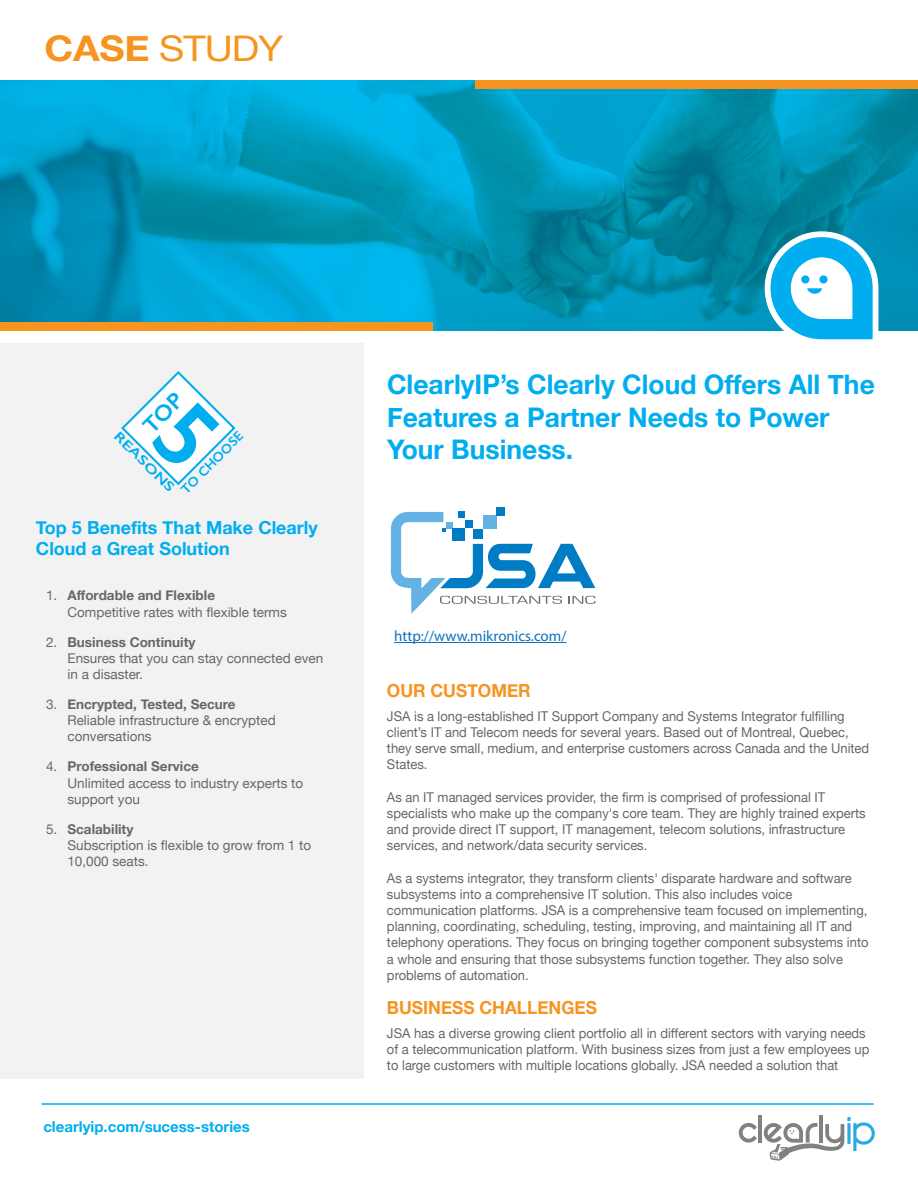
<style>
.page{position:relative;width:918px;height:1188px;background:#fff}
.page>*{position:absolute;margin:0;border:0;box-sizing:border-box;transform-origin:0 0}
.t1{font:35.4px "Helvetica Neue";letter-spacing:-.025em;color:#f79420;scale:1.1 1}
.t2{font:700 27px/32.4px "Helvetica Neue";color:#00aeef}
.t3{font:700 18px/21.6px "Helvetica Neue";color:#00aeef}
.t4{font:700 18px "Helvetica Neue";color:#f79420;scale:.96 1}
.t5{font:700 15px "Helvetica Neue";color:#00aeef}
.t6{font:15px "Myriad Pro";color:#0d71ba}
.t7{font:13.5px/16.2px "Helvetica Neue";color:#666767;scale:.96 1}
.t8{font:13.5px/16.2px "Helvetica Neue";color:#666767}
.t9{font:600 13.5px "Gill Sans";color:#00aeef}
.t10{font:600 13.5px "Gill Sans";color:#00aeef;scale:1.26 1}
.s1{font-weight:700}
</style>
<div class="page">
<div style="left:0;top:343px;width:363px;height:736px;background:#f2f2f3"></div>
<hr style="left:42px;top:1103px;width:832px;height:2px;background:#00aeef">
<svg style="left:738px;top:1115px;width:137px;height:46px"></svg>
<hr style="left:394px;top:642px;width:173px;height:1px;background:#0d71ba">
<img style="left:0;top:80px;width:918px;height:251px">
<div style="left:0;top:322px;width:434px;height:9px;background:#f79420"></div>
<div style="left:476px;top:80px;width:442px;height:9px;background:#f79420"></div>
<svg style="left:757px;top:223px;width:127px;height:117px"></svg>
<div style="left:496px;top:507px;width:8px;height:9px;background:#007cc4"></div>
<svg style="left:391px;top:512px;width:205px;height:102px"></svg>
<svg style="left:121px;top:371px;width:114px;height:114px"></svg>
<h1 class="t1" style="left:44px;top:23px;width:219px"><span class="s1">CASE</span> STUDY</h1>
<p class="t10" style="left:122px;top:428px;width:64px;rotate:45deg">REASONS</p>
<p class="t9" style="left:178px;top:486px;width:83px;rotate:-45deg">TO CHOOSE</p>
<h3 class="t3" style="left:36px;top:517px;width:283px">Top 5 Benefits That Make Clearly<br>Cloud a Great Solution</h3>
<p class="t8" style="left:67px;top:588px;width:221px;text-indent:-21px">1. <span class="s1">Affordable and Flexible<br></span>Competitive rates with flexible terms</p>
<p class="t8" style="left:67px;top:635px;width:257px;text-indent:-21px">2. <span class="s1">Business Continuity<br></span>Ensures that you can stay connected even in a disaster.</p>
<p class="t8" style="left:67px;top:697px;width:210px;text-indent:-21px">3. <span class="s1">Encrypted, Tested, Secure<br></span>Reliable infrastructure &amp; encrypted conversations</p>
<p class="t8" style="left:67px;top:759px;width:237px;text-indent:-21px">4. <span class="s1">Professional Service<br></span>Unlimited access to industry experts to support you</p>
<p class="t8" style="left:67px;top:822px;width:245px;text-indent:-21px">5. <span class="s1">Scalability<br></span>Subscription is flexible to grow from 1 to<br>10,000 seats.</p>
<p class="t5" style="left:43px;top:1115px;width:208px">clearlyip.com/sucess-stories</p>
<h2 class="t2" style="left:387px;top:369px;width:489px">ClearlyIP’s Clearly Cloud Offers All The<br>Features a Partner Needs to Power<br>Your Business.</h2>
<p class="t6" style="left:394px;top:627px;width:174px">http://www.mikronics.com/</p>
<h3 class="t4" style="left:387px;top:676px;width:151px">OUR CUSTOMER</h3>
<p class="t7" style="left:387px;top:708px;width:504px">JSA is a long-established IT Support Company and Systems Integrator fulfilling client’s IT and Telecom needs for several years. Based out of Montreal, Quebec, they serve small, medium, and enterprise customers across Canada and the United States.</p>
<p class="t7" style="left:387px;top:789px;width:500px">As an IT managed services provider, the firm is comprised of professional IT specialists who make up the company's core team. They are highly trained experts and provide direct IT support, IT management, telecom solutions, infrastructure services, and network/data security services.</p>
<p class="t7" style="left:387px;top:870px;width:503px">As a systems integrator, they transform clients' disparate hardware and software subsystems into a comprehensive IT solution. This also includes voice communication platforms. JSA is a comprehensive team focused on implementing, planning, coordinating, scheduling, testing, improving, and maintaining all IT and telephony operations. They focus on bringing together component subsystems into a whole and ensuring that those subsystems function together. They also solve problems of automation.</p>
<h3 class="t4" style="left:387px;top:993px;width:220px">BUSINESS CHALLENGES</h3>
<p class="t7" style="left:387px;top:1026px;width:504px">JSA has a diverse growing client portfolio all in different sectors with varying needs of a telecommunication platform. With business sizes from just a few employees up to large customers with multiple locations globally. JSA needed a solution that</p>
</div>
